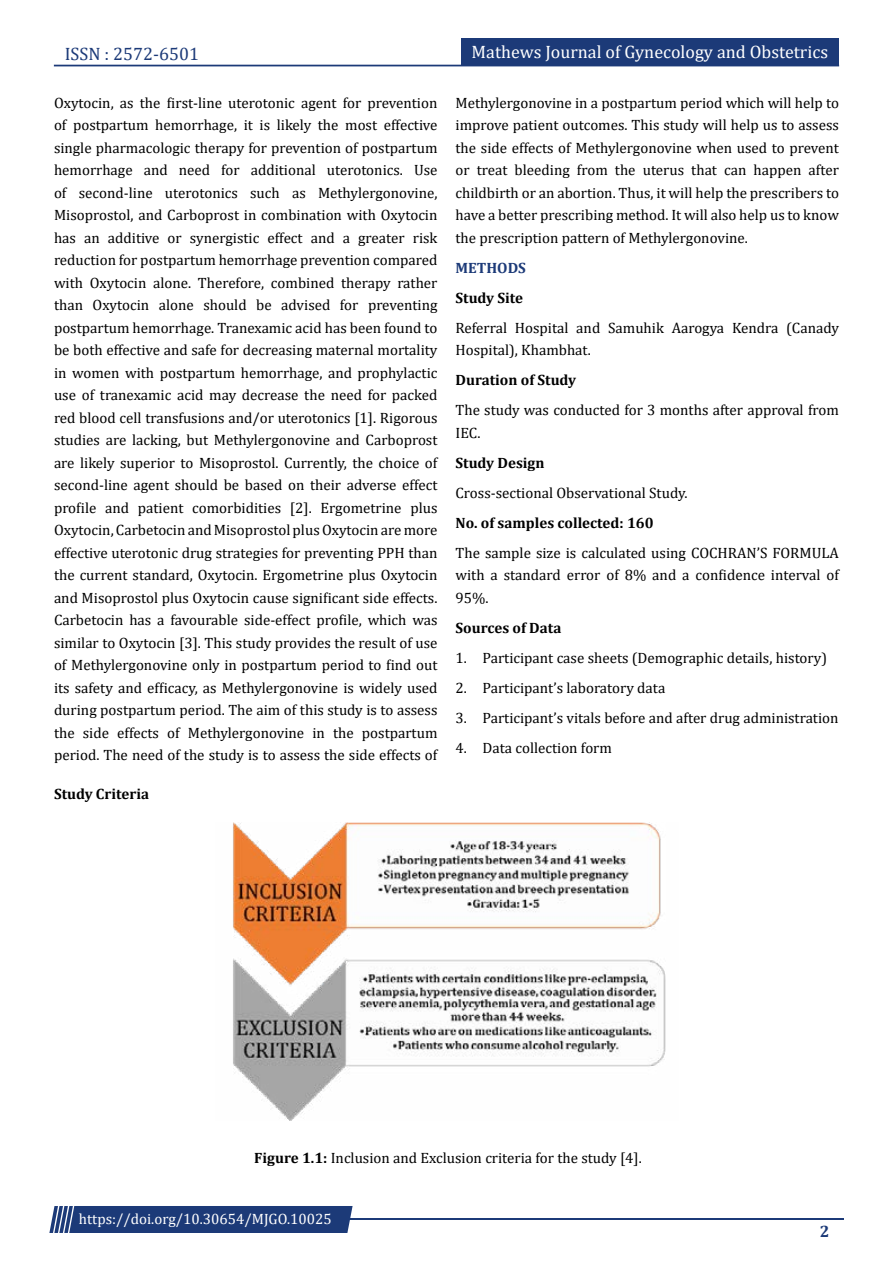
<style>
.page{position:relative;width:893px;height:1263px;background:#fff}
.page>*{position:absolute;margin:0;border:0;box-sizing:border-box;transform-origin:0 0}
.t1{font:18px "Cambria";color:#fff}
.t2{font:18px "Cambria";color:#1c3a78}
.t3{font:700 16.5px "Cambria";color:#1c3a78}
.t4{font:15px/22.5px "Cambria";color:#000;text-align:justify}
.t5{font:700 15px "Cambria";color:#000}
.t6{font:15px "Cambria";color:#fff}
.t7{font:700 15px "Cambria";color:#1c3a78}
.s1{font-weight:700}
</style>
<div class="page">
<div style="left:54px;top:65px;width:785px;height:1px;border:1px solid #1c3a78"></div>
<div style="left:461px;top:39px;width:378px;height:27px;background:#1c3a78"></div>
<hr style="left:310px;top:1219px;width:534px;height:1px;background:#1c3a78">
<div style="left:49px;top:1206px;width:304px;height:27px;background:#1c3a78"></div>
<img style="left:233px;top:822px;width:433px;height:298px">
<p class="t2" style="left:65px;top:43px;width:136px">ISSN : 2572-6501</p>
<p class="t1" style="left:472px;top:41px;width:358px">Mathews Journal of Gynecology and Obstetrics</p>
<p class="t4" style="left:54px;top:91px;width:385px">Oxytocin, as the first-line uterotonic agent for prevention of postpartum hemorrhage, it is likely the most effective single pharmacologic therapy for prevention of postpartum hemorrhage and need for additional uterotonics. Use of second-line uterotonics such as Methylergonovine, Misoprostol, and Carboprost in combination with Oxytocin has an additive or synergistic effect and a greater risk reduction for postpartum hemorrhage prevention compared with Oxytocin alone. Therefore, combined therapy rather than Oxytocin alone should be advised for preventing postpartum hemorrhage. Tranexamic acid has been found to be both effective and safe for decreasing maternal mortality in women with postpartum hemorrhage, and prophylactic use of tranexamic acid may decrease the need for packed red blood cell transfusions and/or uterotonics [1]. Rigorous studies are lacking, but Methylergonovine and Carboprost are likely superior to Misoprostol. Currently, the choice of second-line agent should be based on their adverse effect profile and patient comorbidities [2]. Ergometrine plus Oxytocin, Carbetocin and Misoprostol plus Oxytocin are more effective uterotonic drug strategies for preventing PPH than the current standard, Oxytocin. Ergometrine plus Oxytocin and Misoprostol plus Oxytocin cause significant side effects.<br>Carbetocin has a favourable side-effect profile, which was similar to Oxytocin [3]. This study provides the result of use of Methylergonovine only in postpartum period to find out its safety and efficacy, as Methylergonovine is widely used during postpartum period. The aim of this study is to assess the side effects of Methylergonovine in the postpartum period. The need of the study is to assess the side effects of</p>
<p class="t4" style="left:455px;top:91px;width:385px">Methylergonovine in a postpartum period which will help to improve patient outcomes. This study will help us to assess the side effects of Methylergonovine when used to prevent or treat bleeding from the uterus that can happen after childbirth or an abortion. Thus, it will help the prescribers to have a better prescribing method. It will also help us to know the prescription pattern of Methylergonovine.</p>
<p class="t7" style="left:455px;top:257px;width:72px">METHODS</p>
<p class="t5" style="left:455px;top:287px;width:69px">Study Site</p>
<p class="t4" style="left:455px;top:316px;width:385px">Referral Hospital and Samuhik Aarogya Kendra (Canady<br>Hospital), Khambhat.</p>
<p class="t5" style="left:455px;top:369px;width:122px">Duration of Study</p>
<p class="t4" style="left:455px;top:399px;width:385px">The study was conducted for 3 months after approval from<br>IEC.</p>
<p class="t5" style="left:455px;top:452px;width:90px">Study Design</p>
<p class="t4" style="left:455px;top:481px;width:233px">Cross-sectional Observational Study.</p>
<p class="t5" style="left:455px;top:512px;width:200px">No. of samples collected: 160</p>
<p class="t4" style="left:455px;top:541px;width:385px">The sample size is calculated using COCHRAN’S FORMULA with a standard error of 8% and a confidence interval of 95%.</p>
<p class="t5" style="left:455px;top:617px;width:107px">Sources of Data</p>
<p class="t4" style="left:455px;top:646px;width:373px">1. Participant case sheets (Demographic details, history)</p>
<p class="t4" style="left:455px;top:676px;width:211px">2. Participant’s laboratory data</p>
<p class="t4" style="left:455px;top:706px;width:385px">3. Participant’s vitals before and after drug administration</p>
<p class="t4" style="left:455px;top:736px;width:158px">4. Data collection form</p>
<p class="t5" style="left:54px;top:784px;width:97px">Study Criteria</p>
<p class="t4" style="left:254px;top:1146px;width:389px"><span class="s1">Figure 1.1:</span> Inclusion and Exclusion criteria for the study [4].</p>
<p class="t6" style="left:79px;top:1210px;width:254px">https://doi.org/10.30654/MJGO.10025</p>
<p class="t3" style="left:820px;top:1220px;width:11px">2</p>
</div>
